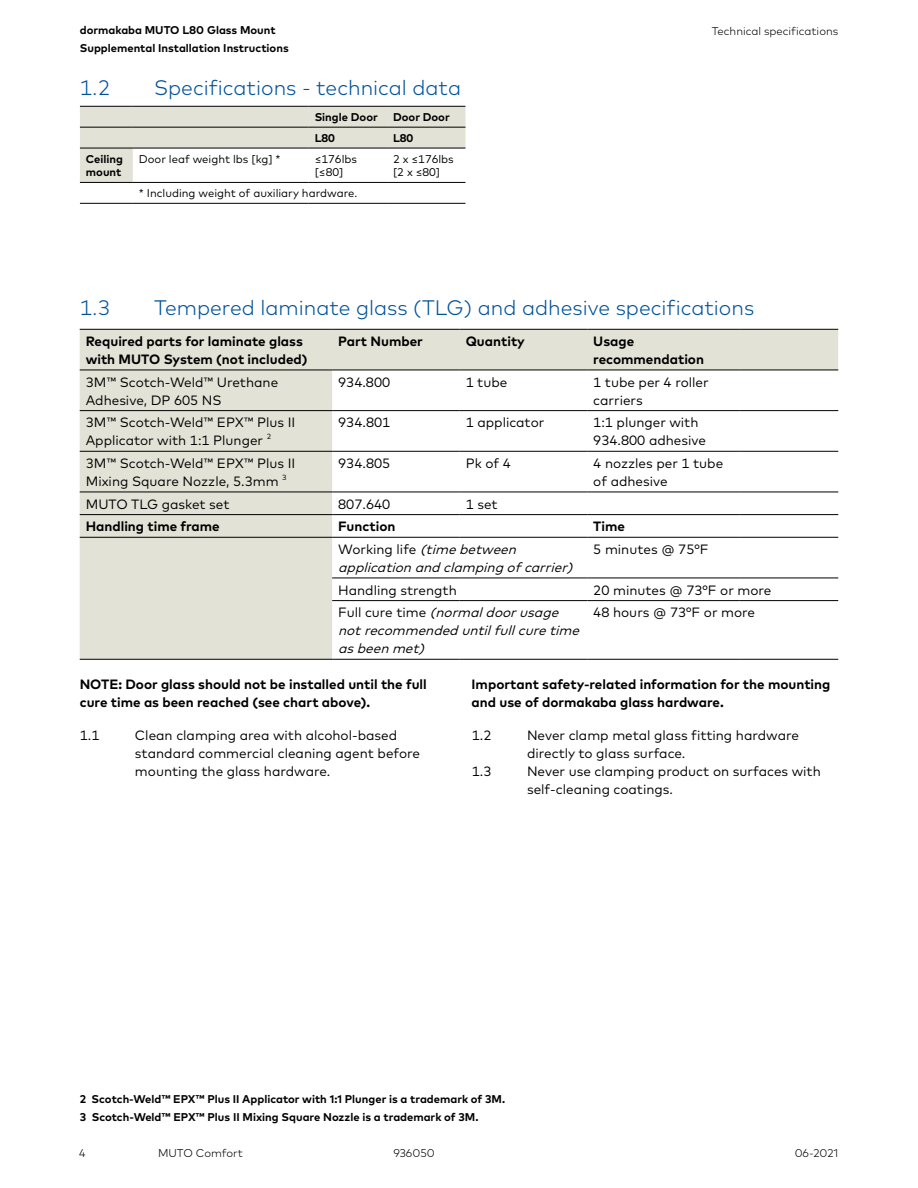
<style>
.page{position:relative;width:918px;height:1188px;background:#fff}
.page>*{position:absolute;margin:0;border:0;box-sizing:border-box;transform-origin:0 0}
.t1{font:300 21px "Mark Pro";color:#00529c}
.t2{font:13.5px/18px "Mark Pro";color:#000}
.t3{font:700 13.5px/18px "Mark Pro";color:#000}
.t4{font:italic 13.5px/18px "Mark Pro";color:#000}
.t5{font:700 11.25px/18px "Mark Pro";color:#000}
.t6{font:11.25px/13.5px "Mark Pro";color:#000}
.t7{font:300 11.25px "Mark Pro";color:#000}
.s1{font-style:normal}
</style>
<div class="page">
<svg style="left:80px;top:107px;width:386px;height:75px"></svg>
<hr style="left:80px;top:106px;width:53px;height:1px;background:#000">
<hr style="left:133px;top:106px;width:176px;height:1px;background:#000">
<hr style="left:309px;top:106px;width:78px;height:1px;background:#000">
<hr style="left:387px;top:106px;width:79px;height:1px;background:#000">
<hr style="left:80px;top:127px;width:53px;height:1px;background:#000">
<hr style="left:133px;top:127px;width:176px;height:1px;background:#000">
<hr style="left:309px;top:127px;width:78px;height:1px;background:#000">
<hr style="left:387px;top:127px;width:79px;height:1px;background:#000">
<hr style="left:80px;top:148px;width:53px;height:1px;background:#000">
<hr style="left:133px;top:148px;width:176px;height:1px;background:#000">
<hr style="left:309px;top:148px;width:78px;height:1px;background:#000">
<hr style="left:387px;top:148px;width:79px;height:1px;background:#000">
<hr style="left:80px;top:182px;width:53px;height:1px;background:#000">
<hr style="left:133px;top:182px;width:176px;height:1px;background:#000">
<hr style="left:309px;top:182px;width:78px;height:1px;background:#000">
<hr style="left:387px;top:182px;width:79px;height:1px;background:#000">
<hr style="left:80px;top:203px;width:53px;height:1px;background:#000">
<hr style="left:133px;top:203px;width:176px;height:1px;background:#000">
<hr style="left:309px;top:203px;width:78px;height:1px;background:#000">
<hr style="left:387px;top:203px;width:79px;height:1px;background:#000">
<svg style="left:80px;top:330px;width:758px;height:329px"></svg>
<hr style="left:80px;top:329px;width:252px;height:1px;background:#000">
<hr style="left:332px;top:329px;width:128px;height:1px;background:#000">
<hr style="left:460px;top:329px;width:127px;height:1px;background:#000">
<hr style="left:587px;top:329px;width:153px;height:1px;background:#000">
<hr style="left:740px;top:329px;width:98px;height:1px;background:#000">
<hr style="left:80px;top:370px;width:252px;height:1px;background:#000">
<hr style="left:332px;top:370px;width:128px;height:1px;background:#000">
<hr style="left:460px;top:370px;width:127px;height:1px;background:#000">
<hr style="left:587px;top:370px;width:153px;height:1px;background:#000">
<hr style="left:740px;top:370px;width:98px;height:1px;background:#000">
<hr style="left:80px;top:410px;width:252px;height:1px;background:#000">
<hr style="left:332px;top:410px;width:128px;height:1px;background:#000">
<hr style="left:460px;top:410px;width:127px;height:1px;background:#000">
<hr style="left:587px;top:410px;width:153px;height:1px;background:#000">
<hr style="left:740px;top:410px;width:98px;height:1px;background:#000">
<hr style="left:80px;top:451px;width:252px;height:1px;background:#000">
<hr style="left:332px;top:451px;width:128px;height:1px;background:#000">
<hr style="left:460px;top:451px;width:127px;height:1px;background:#000">
<hr style="left:587px;top:451px;width:153px;height:1px;background:#000">
<hr style="left:740px;top:451px;width:98px;height:1px;background:#000">
<hr style="left:80px;top:492px;width:252px;height:1px;background:#000">
<hr style="left:332px;top:492px;width:128px;height:1px;background:#000">
<hr style="left:460px;top:492px;width:127px;height:1px;background:#000">
<hr style="left:587px;top:492px;width:153px;height:1px;background:#000">
<hr style="left:740px;top:492px;width:98px;height:1px;background:#000">
<hr style="left:80px;top:514px;width:252px;height:1px;background:#000">
<hr style="left:332px;top:514px;width:128px;height:1px;background:#000">
<hr style="left:460px;top:514px;width:127px;height:1px;background:#000">
<hr style="left:587px;top:514px;width:153px;height:1px;background:#000">
<hr style="left:740px;top:514px;width:98px;height:1px;background:#000">
<hr style="left:80px;top:537px;width:252px;height:1px;background:#000">
<hr style="left:332px;top:537px;width:128px;height:1px;background:#000">
<hr style="left:460px;top:537px;width:127px;height:1px;background:#000">
<hr style="left:587px;top:537px;width:153px;height:1px;background:#000">
<hr style="left:740px;top:537px;width:98px;height:1px;background:#000">
<hr style="left:332px;top:578px;width:128px;height:1px;background:#000">
<hr style="left:460px;top:578px;width:127px;height:1px;background:#000">
<hr style="left:587px;top:578px;width:153px;height:1px;background:#000">
<hr style="left:740px;top:578px;width:98px;height:1px;background:#000">
<hr style="left:332px;top:600px;width:128px;height:1px;background:#000">
<hr style="left:460px;top:600px;width:127px;height:1px;background:#000">
<hr style="left:587px;top:600px;width:153px;height:1px;background:#000">
<hr style="left:740px;top:600px;width:98px;height:1px;background:#000">
<hr style="left:80px;top:659px;width:252px;height:1px;background:#000">
<hr style="left:332px;top:659px;width:128px;height:1px;background:#000">
<hr style="left:460px;top:659px;width:127px;height:1px;background:#000">
<hr style="left:587px;top:659px;width:153px;height:1px;background:#000">
<hr style="left:740px;top:659px;width:98px;height:1px;background:#000">
<p class="t5" style="left:80px;top:20px;width:210px">dormakaba MUTO L80 Glass Mount<br>Supplemental Installation Instructions</p>
<h1 class="t1" style="left:80px;top:71px;width:32px">1.2</h1>
<h1 class="t1" style="left:154px;top:71px;width:309px">Specifications - technical data</h1>
<p class="t5" style="left:315px;top:107px;width:65px">Single Door</p>
<p class="t5" style="left:393px;top:107px;width:58px">Door Door</p>
<p class="t5" style="left:315px;top:128px;width:22px">L80</p>
<p class="t5" style="left:393px;top:128px;width:22px">L80</p>
<p class="t5" style="left:86px;top:151px;width:39px;line-height:13.5px">Ceiling mount</p>
<p class="t6" style="left:139px;top:151px;width:143px">Door leaf weight lbs [kg] *</p>
<p class="t6" style="left:315px;top:151px;width:44px">≤176lbs [≤80]</p>
<p class="t6" style="left:393px;top:151px;width:62px">2 x ≤176lbs [2 x ≤80]</p>
<p class="t6" style="left:139px;top:186px;width:220px">* Including weight of auxiliary hardware.</p>
<p class="t7" style="left:712px;top:22px;width:128px">Technical specifications</p>
<h1 class="t1" style="left:80px;top:292px;width:32px">1.3</h1>
<h1 class="t1" style="left:154px;top:292px;width:602px">Tempered laminate glass (TLG) and adhesive specifications</h1>
<p class="t3" style="left:86px;top:331px;width:223px">Required parts for laminate glass with MUTO System (not included)</p>
<p class="t3" style="left:338px;top:331px;width:86px">Part Number</p>
<p class="t3" style="left:466px;top:331px;width:61px">Quantity</p>
<p class="t3" style="left:593px;top:331px;width:112px">Usage recommendation</p>
<p class="t2" style="left:86px;top:372px;width:194px">3M™ Scotch-Weld™ Urethane<br>Adhesive, DP 605 NS</p>
<p class="t2" style="left:338px;top:372px;width:54px">934.800</p>
<p class="t2" style="left:466px;top:372px;width:43px">1 tube</p>
<p class="t2" style="left:593px;top:372px;width:117px">1 tube per 4 roller carriers</p>
<p class="t2" style="left:86px;top:412px;width:211px">3M™ Scotch-Weld™ EPX™ Plus II<br>Applicator with 1:1 Plunger <sup>2</sup></p>
<p class="t2" style="left:338px;top:412px;width:54px">934.801</p>
<p class="t2" style="left:466px;top:412px;width:80px">1 applicator</p>
<p class="t2" style="left:593px;top:412px;width:114px">1:1 plunger with<br>934.800 adhesive</p>
<p class="t2" style="left:86px;top:453px;width:211px">3M™ Scotch-Weld™ EPX™ Plus II<br>Mixing Square Nozzle, 5.3mm <sup>3</sup></p>
<p class="t2" style="left:338px;top:453px;width:54px">934.805</p>
<p class="t2" style="left:466px;top:453px;width:47px">Pk of 4</p>
<p class="t2" style="left:593px;top:453px;width:131px">4 nozzles per 1 tube of adhesive</p>
<p class="t2" style="left:86px;top:494px;width:145px">MUTO TLG gasket set</p>
<p class="t2" style="left:338px;top:494px;width:54px">807.640</p>
<p class="t2" style="left:466px;top:494px;width:33px">1 set</p>
<p class="t3" style="left:86px;top:516px;width:136px">Handling time frame</p>
<p class="t3" style="left:338px;top:516px;width:59px">Function</p>
<p class="t3" style="left:593px;top:516px;width:33px">Time</p>
<p class="t4" style="left:338px;top:539px;width:240px"><span class="s1">Wo r k i n g l i f e</span> (timebetween applicationandclampingofcarrier)</p>
<p class="t2" style="left:593px;top:539px;width:117px">5 minutes @ 75°F</p>
<p class="t2" style="left:338px;top:580px;width:120px">Handling strength</p>
<p class="t2" style="left:593px;top:580px;width:180px">20 minutes @ 73°F or more</p>
<p class="t4" style="left:338px;top:602px;width:247px"><span class="s1">F u l l c u r e t i m e</span> (normaldoorusage notrecommendeduntilfullcuretime asbeenmet)</p>
<p class="t2" style="left:593px;top:602px;width:163px">48 hours @ 73°F or more</p>
<p class="t3" style="left:80px;top:675px;width:349px">NOTE: Door glass should not be installed until the full cure time as been reached (see chart above).</p>
<p class="t3" style="left:472px;top:675px;width:360px">Important safety-related information for the mounting and use of dormakaba glass hardware.</p>
<p class="t2" style="left:80px;top:725px;width:21px">1.1</p>
<p class="t2" style="left:135px;top:725px;width:287px">Clean clamping area with alcohol-based standard commercial cleaning agent before mounting the glass hardware.</p>
<p class="t2" style="left:472px;top:725px;width:21px">1.2</p>
<p class="t2" style="left:527px;top:725px;width:273px">Never clamp metal glass fitting hardware directly to glass surface.</p>
<p class="t2" style="left:472px;top:761px;width:21px">1.3</p>
<p class="t2" style="left:527px;top:761px;width:295px">Never use clamping product on surfaces with self-cleaning coatings.</p>
<p class="t5" style="left:80px;top:1089px;width:427px">2 Scotch-Weld™ EPX™ Plus II Applicator with 1:1 Plunger is a trademark of 3M.<br>3 Scotch-Weld™ EPX™ Plus II Mixing Square Nozzle is a trademark of 3M.</p>
<p class="t7" style="left:79px;top:1145px;width:8px">4</p>
<p class="t7" style="left:158px;top:1144px;width:87px">MUTO Comfort</p>
<p class="t7" style="left:393px;top:1144px;width:43px">936050</p>
<p class="t7" style="left:795px;top:1144px;width:45px">06-2021</p>
</div>
